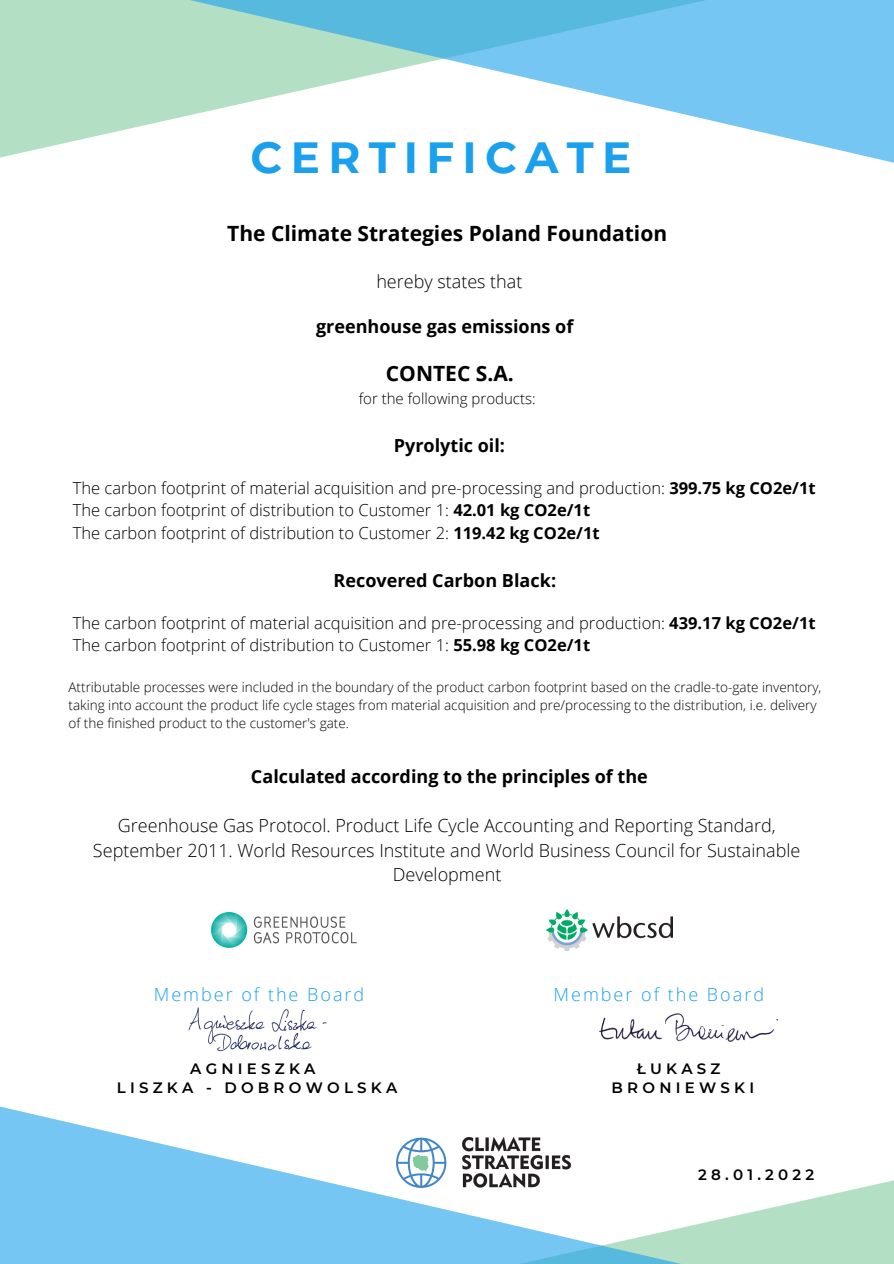
<style>
.page{position:relative;width:894px;height:1264px;background:#fff}
.page>*{position:absolute;margin:0;border:0;box-sizing:border-box;transform-origin:0 0}
.t1{font:700 43.5px "Montserrat";letter-spacing:.19em;color:#1ba0ee}
.t2{font:700 21px "Open Sans";color:#000}
.t3{font:300 18px/24.8px "Open Sans";color:#000;text-align:center}
.t4{font:700 18px "Open Sans";color:#000}
.t5{font:300 18px "Open Sans";letter-spacing:.11em;color:#1ba0ee}
.t6{font:300 16.5px "Open Sans";color:#000}
.t7{font:600 15px "Montserrat";letter-spacing:.28em;color:#000}
.t8{font:300 15px "Open Sans";color:#000}
.t9{font:300 13.5px/18px "Open Sans";color:#000}
.s1{font-weight:700}
</style>
<div class="page">
<svg style="left:0;top:0;width:893px;height:163px"></svg>
<img style="left:546px;top:909px;width:126px;height:41px">
<svg style="left:0;top:1106px;width:893px;height:157px"></svg>
<img style="left:211px;top:912px;width:146px;height:36px">
<img style="left:188px;top:1007px;width:139px;height:45px">
<img style="left:599px;top:1013px;width:179px;height:29px">
<p class="t1" style="left:250px;top:131px;width:382px">CERTIFICATE</p>
<p class="t2" style="left:227px;top:219px;width:441px">The Climate Strategies Poland Foundation</p>
<p class="t3" style="left:376px;top:268px;width:148px">hereby states that</p>
<p class="t4" style="left:316px;top:313px;width:259px">greenhouse gas emissions of</p>
<p class="t2" style="left:386px;top:359px;width:129px">CONTEC S.A.</p>
<p class="t8" style="left:358px;top:387px;width:178px">for the following products:</p>
<p class="t4" style="left:394px;top:433px;width:113px">Pyrolytic oil:</p>
<p class="t6" style="left:73px;top:476px;width:744px">The carbon footprint of material acquisition and pre-processing and production: <span class="s1">399.75 kg CO2e/1t</span></p>
<p class="t6" style="left:73px;top:498px;width:518px">The carbon footprint of distribution to Customer 1: <span class="s1">42.01 kg CO2e/1t</span></p>
<p class="t6" style="left:73px;top:521px;width:528px">The carbon footprint of distribution to Customer 2: <span class="s1">119.42 kg CO2e/1t</span></p>
<p class="t4" style="left:333px;top:568px;width:224px">Recovered Carbon Black:</p>
<p class="t6" style="left:73px;top:611px;width:744px">The carbon footprint of material acquisition and pre-processing and production: <span class="s1">439.17 kg CO2e/1t</span></p>
<p class="t6" style="left:73px;top:634px;width:518px">The carbon footprint of distribution to Customer 1: <span class="s1">55.98 kg CO2e/1t</span></p>
<p class="t9" style="left:68px;top:677px;width:754px">Attributable processes were included in the boundary of the product carbon footprint based on the cradle-to-gate inventory, taking into account the product life cycle stages from material acquisition and pre/processing to the distribution, i.e. delivery of the finished product to the customer's gate.</p>
<p class="t4" style="left:251px;top:764px;width:398px">Calculated according to the principles of the</p>
<p class="t3" style="left:93px;top:812px;width:708px">Greenhouse Gas Protocol. Product Life Cycle Accounting and Reporting Standard,<br>September 2011. World Resources Institute and World Business Council for Sustainable<br>Development</p>
<p class="t5" style="left:154px;top:981px;width:212px">Member of the Board</p>
<p class="t7" style="left:190px;top:1059px;width:127px">AGNIESZKA</p>
<p class="t7" style="left:117px;top:1078px;width:282px">LISZKA - DOBROWOLSKA</p>
<p class="t5" style="left:553px;top:981px;width:212px">Member of the Board</p>
<p class="t7" style="left:636px;top:1059px;width:85px">ŁUKASZ</p>
<p class="t7" style="left:611px;top:1078px;width:144px">BRONIEWSKI</p>
<p class="t7" style="left:698px;top:1165px;width:118px">28.01.2022</p>
</div>
